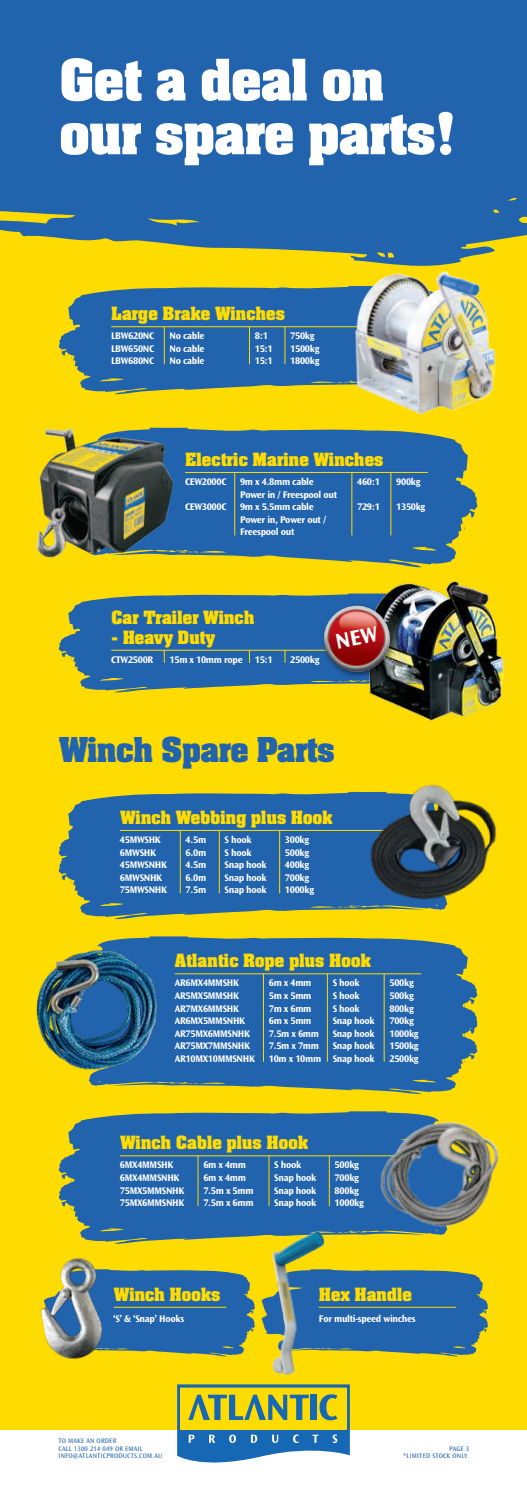
<style>
.page{position:relative;width:527px;height:1489px;background:#fff}
.page>*{position:absolute;margin:0;border:0;box-sizing:border-box;transform-origin:0 0}
.t1{font:62.5px/53.8px "Aachen Bold Plain";letter-spacing:-.03em;color:#fff}
.t2{font:37.5px "Aachen Bold Plain";letter-spacing:-.03em;color:#2263ad}
.t3{font:20px "Aachen Bold Plain";letter-spacing:-.02em;color:#ffdc01}
.t4{font:700 10px/12.5px "Ocean Sans Std";letter-spacing:-.03em;color:#fff}
.t5{font:6.88px/7.5px "Ocean Sans Std";letter-spacing:.025em;color:#2263ad;text-align:right}
</style>
<div class="page">
<div style="left:0;top:0;width:526px;height:1488px;background:#ffdc01"></div>
<div style="left:0;top:0;width:526px;height:261px;background:#2263ad"></div>
<div style="left:0;top:1429px;width:526px;height:59px;background:#fff"></div>
<svg style="left:177px;top:1384px;width:172px;height:78px"></svg>
<svg style="left:68px;top:1111px;width:290px;height:27px;background:#3d7197"></svg>
<svg style="left:58px;top:1138px;width:300px;height:105px;background:#326ba0"></svg>
<svg style="left:73px;top:793px;width:271px;height:16px;background:#3b7198"></svg>
<svg style="left:58px;top:809px;width:286px;height:110px;background:#376e9c"></svg>
<hr style="left:120px;top:830px;width:296px;height:1px;background:#ffdc01">
<hr style="left:120px;top:1155px;width:292px;height:1px;background:#ffdc01">
<svg style="left:180px;top:831px;width:1px;height:62px"></svg>
<svg style="left:219px;top:831px;width:1px;height:62px"></svg>
<svg style="left:279px;top:831px;width:1px;height:62px"></svg>
<svg style="left:197px;top:1155px;width:1px;height:50px"></svg>
<svg style="left:268px;top:1155px;width:1px;height:50px"></svg>
<svg style="left:329px;top:1155px;width:1px;height:50px"></svg>
<img style="left:344px;top:784px;width:153px;height:126px">
<svg style="left:167px;top:936px;width:301px;height:27px;background:#3c7198"></svg>
<div style="left:167px;top:963px;width:301px;height:7px;background:#2263ad"></div>
<svg style="left:354px;top:1270px;width:134px;height:86px;background:#386f9b"></svg>
<svg style="left:110px;top:1270px;width:132px;height:86px;background:#2f6aa2"></svg>
<div style="left:167px;top:970px;width:311px;height:26px;background:#2263ad"></div>
<svg style="left:167px;top:996px;width:311px;height:97px;background:#336c9f"></svg>
<hr style="left:175px;top:973px;width:246px;height:1px;background:#ffdc01">
<hr style="left:318px;top:1306px;width:137px;height:1px;background:#ffdc01">
<hr style="left:114px;top:1306px;width:112px;height:1px;background:#ffdc01">
<svg style="left:263px;top:973px;width:1px;height:88px"></svg>
<svg style="left:327px;top:973px;width:1px;height:88px"></svg>
<svg style="left:383px;top:973px;width:1px;height:88px"></svg>
<img style="left:36px;top:936px;width:131px;height:150px">
<img style="left:242px;top:1219px;width:112px;height:171px">
<img style="left:40px;top:1257px;width:70px;height:102px">
<svg style="left:58px;top:287px;width:285px;height:107px;background:#3d7297"></svg>
<svg style="left:189px;top:429px;width:289px;height:138px;background:#3d7197"></svg>
<hr style="left:185px;top:472px;width:242px;height:1px;background:#ffdc01">
<svg style="left:234px;top:473px;width:1px;height:25px"></svg>
<svg style="left:351px;top:473px;width:1px;height:25px"></svg>
<svg style="left:390px;top:473px;width:1px;height:25px"></svg>
<hr style="left:234px;top:498px;width:1px;height:37px;background:#ffdc01">
<hr style="left:351px;top:498px;width:1px;height:37px;background:#ffdc01">
<hr style="left:390px;top:498px;width:1px;height:37px;background:#ffdc01">
<hr style="left:111px;top:326px;width:272px;height:1px;background:#ffdc01">
<svg style="left:164px;top:326px;width:1px;height:38px"></svg>
<svg style="left:249px;top:326px;width:1px;height:38px"></svg>
<svg style="left:284px;top:326px;width:1px;height:38px"></svg>
<img style="left:36px;top:427px;width:153px;height:131px">
<svg style="left:58px;top:593px;width:298px;height:99px;background:#427593"></svg>
<hr style="left:111px;top:650px;width:272px;height:1px;background:#ffdc01">
<svg style="left:164px;top:650px;width:1px;height:12px"></svg>
<svg style="left:249px;top:650px;width:1px;height:12px"></svg>
<svg style="left:284px;top:650px;width:1px;height:12px"></svg>
<img style="left:343px;top:261px;width:153px;height:154px">
<img style="left:356px;top:581px;width:148px;height:140px">
<div style="left:320px;top:602px;width:77px;height:77px;background:#000;opacity:.5"></div>
<img style="left:322px;top:605px;width:69px;height:68px">
<img style="left:358px;top:1093px;width:141px;height:142px">
<svg style="left:336px;top:626px;width:42px;height:22px"></svg>
<h1 class="t1" style="left:59px;top:55px;width:399px">Get a deal on our spare parts!</h1>
<h3 class="t3" style="left:111px;top:305px;width:175px">Large Brake Winches</h3>
<p class="t4" style="left:111px;top:330px;width:45px">LBW620NC</p>
<p class="t4" style="left:169px;top:330px;width:36px">No cable</p>
<p class="t4" style="left:254px;top:330px;width:15px">8:1</p>
<p class="t4" style="left:290px;top:330px;width:26px">750kg</p>
<p class="t4" style="left:111px;top:342px;width:45px">LBW650NC</p>
<p class="t4" style="left:169px;top:342px;width:36px">No cable</p>
<p class="t4" style="left:254px;top:342px;width:19px">15:1</p>
<p class="t4" style="left:290px;top:342px;width:31px">1500kg</p>
<p class="t4" style="left:111px;top:355px;width:45px">LBW680NC</p>
<p class="t4" style="left:169px;top:355px;width:36px">No cable</p>
<p class="t4" style="left:254px;top:355px;width:19px">15:1</p>
<p class="t4" style="left:290px;top:355px;width:31px">1800kg</p>
<h3 class="t3" style="left:185px;top:450px;width:200px">Electric Marine Winches</h3>
<p class="t4" style="left:185px;top:476px;width:43px">CEW2000C</p>
<p class="t4" style="left:240px;top:476px;width:98px">9m x 4.8mm cable<br>Power in / Freespool out</p>
<p class="t4" style="left:357px;top:476px;width:24px">460:1</p>
<p class="t4" style="left:396px;top:476px;width:26px">900kg</p>
<p class="t4" style="left:185px;top:501px;width:43px">CEW3000C</p>
<p class="t4" style="left:240px;top:501px;width:88px">9m x 5.5mm cable<br>Power in, Power out /<br>Freespool out</p>
<p class="t4" style="left:357px;top:501px;width:24px">729:1</p>
<p class="t4" style="left:396px;top:501px;width:31px">1350kg</p>
<h3 class="t3" style="left:111px;top:608px;width:144px">Car Trailer Winch</h3>
<h3 class="t3" style="left:111px;top:628px;width:105px">- Heavy Duty</h3>
<p class="t4" style="left:111px;top:653px;width:44px">CTW2500R</p>
<p class="t4" style="left:169px;top:653px;width:104px">15m x 10mm rope 15:1</p>
<p class="t4" style="left:290px;top:653px;width:31px">2500kg</p>
<h2 class="t2" style="left:59px;top:732px;width:278px">Winch Spare Parts</h2>
<h3 class="t3" style="left:120px;top:808px;width:214px">Winch Webbing plus Hook</h3>
<p class="t4" style="left:120px;top:833px;width:43px">45MWSHK</p>
<p class="t4" style="left:185px;top:833px;width:22px">4.5m</p>
<p class="t4" style="left:224px;top:833px;width:28px">S hook</p>
<p class="t4" style="left:285px;top:833px;width:26px">300kg</p>
<p class="t4" style="left:120px;top:846px;width:38px">6MWSHK</p>
<p class="t4" style="left:185px;top:846px;width:22px">6.0m</p>
<p class="t4" style="left:224px;top:846px;width:28px">S hook</p>
<p class="t4" style="left:285px;top:846px;width:26px">500kg</p>
<p class="t4" style="left:120px;top:858px;width:49px">45MWSNHK</p>
<p class="t4" style="left:185px;top:858px;width:22px">4.5m</p>
<p class="t4" style="left:224px;top:858px;width:43px">Snap hook</p>
<p class="t4" style="left:285px;top:858px;width:26px">400kg</p>
<p class="t4" style="left:120px;top:871px;width:44px">6MWSNHK</p>
<p class="t4" style="left:185px;top:871px;width:22px">6.0m</p>
<p class="t4" style="left:224px;top:871px;width:43px">Snap hook</p>
<p class="t4" style="left:285px;top:871px;width:26px">700kg</p>
<p class="t4" style="left:120px;top:884px;width:49px">75MWSNHK</p>
<p class="t4" style="left:185px;top:884px;width:22px">7.5m</p>
<p class="t4" style="left:224px;top:884px;width:43px">Snap hook</p>
<p class="t4" style="left:285px;top:884px;width:31px">1000kg</p>
<h3 class="t3" style="left:175px;top:951px;width:197px">Atlantic Rope plus Hook</h3>
<p class="t4" style="left:175px;top:977px;width:66px">AR6MX4MMSHK</p>
<p class="t4" style="left:268px;top:977px;width:44px">6m x 4mm</p>
<p class="t4" style="left:332px;top:977px;width:28px">S hook</p>
<p class="t4" style="left:389px;top:977px;width:26px">500kg</p>
<p class="t4" style="left:175px;top:989px;width:66px">AR5MX5MMSHK</p>
<p class="t4" style="left:268px;top:989px;width:44px">5m x 5mm</p>
<p class="t4" style="left:332px;top:989px;width:28px">S hook</p>
<p class="t4" style="left:389px;top:989px;width:26px">500kg</p>
<p class="t4" style="left:175px;top:1002px;width:66px">AR7MX6MMSHK</p>
<p class="t4" style="left:268px;top:1002px;width:44px">7m x 6mm</p>
<p class="t4" style="left:332px;top:1002px;width:28px">S hook</p>
<p class="t4" style="left:389px;top:1002px;width:26px">800kg</p>
<p class="t4" style="left:175px;top:1014px;width:72px">AR6MX5MMSNHK</p>
<p class="t4" style="left:268px;top:1014px;width:44px">6m x 5mm</p>
<p class="t4" style="left:332px;top:1014px;width:43px">Snap hook</p>
<p class="t4" style="left:389px;top:1014px;width:26px">700kg</p>
<p class="t4" style="left:175px;top:1027px;width:77px">AR75MX6MMSNHK</p>
<p class="t4" style="left:268px;top:1027px;width:52px">7.5m x 6mm</p>
<p class="t4" style="left:332px;top:1027px;width:43px">Snap hook</p>
<p class="t4" style="left:389px;top:1027px;width:31px">1000kg</p>
<p class="t4" style="left:175px;top:1039px;width:77px">AR75MX7MMSNHK</p>
<p class="t4" style="left:268px;top:1039px;width:52px">7.5m x 7mm</p>
<p class="t4" style="left:332px;top:1039px;width:43px">Snap hook</p>
<p class="t4" style="left:389px;top:1039px;width:31px">1500kg</p>
<p class="t4" style="left:175px;top:1052px;width:82px">AR10MX10MMSNHK</p>
<p class="t4" style="left:268px;top:1052px;width:107px">10m x 10mm Snap hook</p>
<p class="t4" style="left:389px;top:1052px;width:31px">2500kg</p>
<h3 class="t3" style="left:120px;top:1133px;width:189px">Winch Cable plus Hook</h3>
<p class="t4" style="left:120px;top:1159px;width:55px">6MX4MMSHK</p>
<p class="t4" style="left:203px;top:1159px;width:44px">6m x 4mm</p>
<p class="t4" style="left:274px;top:1159px;width:28px">S hook</p>
<p class="t4" style="left:334px;top:1159px;width:26px">500kg</p>
<p class="t4" style="left:120px;top:1171px;width:61px">6MX4MMSNHK</p>
<p class="t4" style="left:203px;top:1171px;width:44px">6m x 4mm</p>
<p class="t4" style="left:274px;top:1171px;width:43px">Snap hook</p>
<p class="t4" style="left:334px;top:1171px;width:26px">700kg</p>
<p class="t4" style="left:120px;top:1184px;width:66px">75MX5MMSNHK</p>
<p class="t4" style="left:203px;top:1184px;width:52px">7.5m x 5mm</p>
<p class="t4" style="left:274px;top:1184px;width:43px">Snap hook</p>
<p class="t4" style="left:334px;top:1184px;width:26px">800kg</p>
<p class="t4" style="left:120px;top:1196px;width:66px">75MX6MMSNHK</p>
<p class="t4" style="left:203px;top:1196px;width:52px">7.5m x 6mm</p>
<p class="t4" style="left:274px;top:1196px;width:43px">Snap hook</p>
<p class="t4" style="left:334px;top:1196px;width:31px">1000kg</p>
<h3 class="t3" style="left:114px;top:1285px;width:108px">Winch Hooks</h3>
<h3 class="t3" style="left:318px;top:1285px;width:95px">Hex Handle</h3>
<p class="t4" style="left:113px;top:1312px;width:72px">‘S’ &amp; ‘Snap’ Hooks</p>
<p class="t4" style="left:318px;top:1312px;width:98px">For multi-speed winches</p>
<p class="t5" style="left:58px;top:1437px;width:105px;text-align:left">TO MAKE AN ORDER<br>CALL 1300 214 049 OR EMAIL<br>INFO@ATLANTICPRODUCTS.COM.AU</p>
<p class="t5" style="left:403px;top:1444px;width:67px">PAGE 3<br>*LIMITED STOCK ONLY.</p>
</div>
